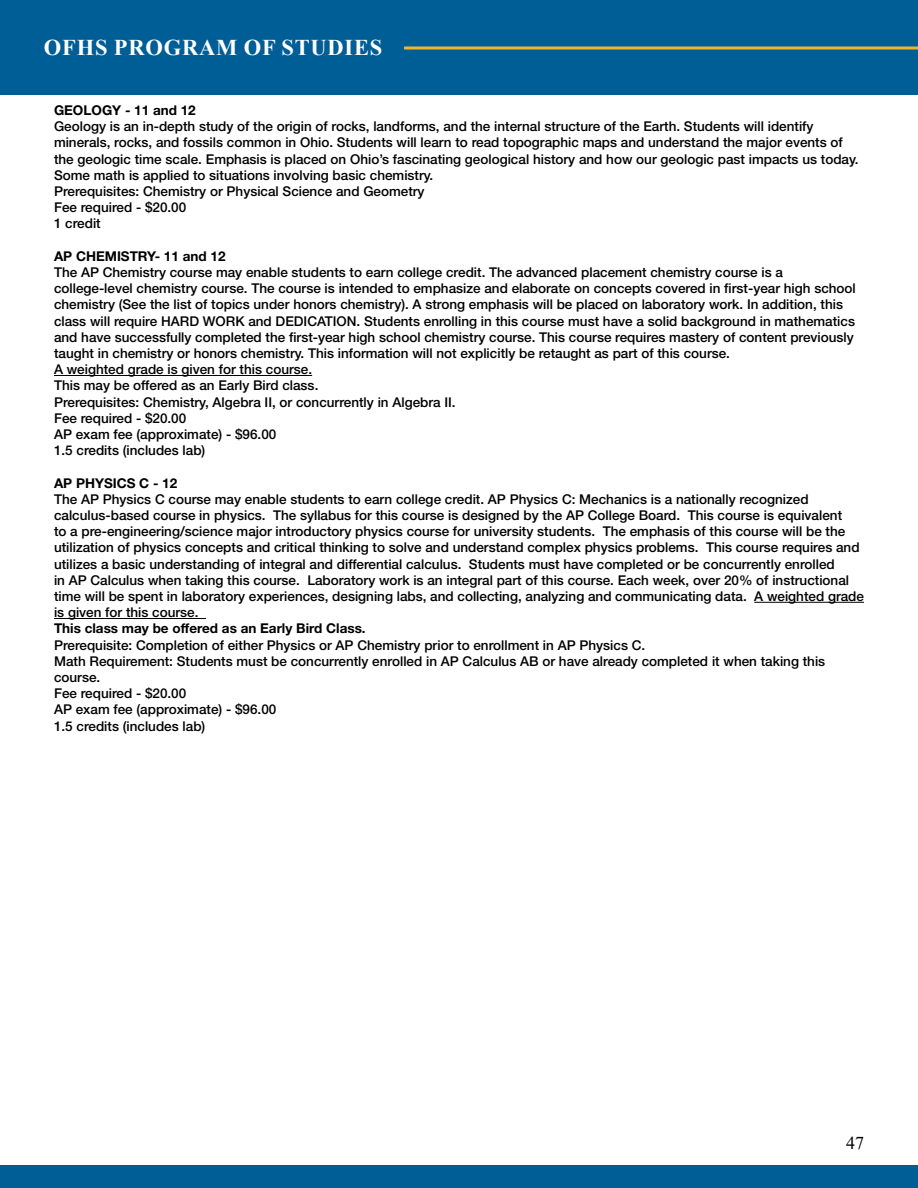
<style>
.page{position:relative;width:918px;height:1188px;background:#fff}
.page>*{position:absolute;margin:0;border:0;box-sizing:border-box;transform-origin:0 0}
.t1{font:700 22.5px "Times New Roman";letter-spacing:.035em;color:#fff}
.t2{font:18px "Times New Roman";color:#000}
.t3{font:500 13.5px/16.2px "Helvetica Neue LT Std";color:#000}
.t4{font:700 13.5px "Helvetica Neue LT Std";color:#000}
</style>
<div class="page">
<div style="left:0;top:0;width:918px;height:94px;background:#005e97"></div>
<hr style="left:404px;top:47px;width:514px;height:3px;background:#eeb628">
<div style="left:0;top:1165px;width:918px;height:23px;background:#005e97"></div>
<hr style="left:54px;top:375px;width:258px;height:1px;background:#000">
<hr style="left:754px;top:602px;width:110px;height:1px;background:#000">
<hr style="left:54px;top:618px;width:152px;height:1px;background:#000">
<h1 class="t1" style="left:44px;top:31px;width:340px">OFHS PROGRAM OF STUDIES</h1>
<p class="t4" style="left:54px;top:102px;width:143px">GEOLOGY - 11 and 12</p>
<p class="t3" style="left:54px;top:118px;width:806px">Geology is an in-depth study of the origin of rocks, landforms, and the internal structure of the Earth. Students will identify minerals, rocks, and fossils common in Ohio. Students will learn to read topographic maps and understand the major events of the geologic time scale. Emphasis is placed on Ohio’s fascinating geological history and how our geologic past impacts us today.<br>Some math is applied to situations involving basic chemistry.<br>Prerequisites: Chemistry or Physical Science and Geometry<br>Fee required - $20.00<br>1 credit</p>
<p class="t4" style="left:54px;top:248px;width:173px">AP CHEMISTRY- 11 and 12</p>
<p class="t3" style="left:54px;top:264px;width:803px">The AP Chemistry course may enable students to earn college credit. The advanced placement chemistry course is a college-level chemistry course. The course is intended to emphasize and elaborate on concepts covered in first-year high school chemistry (See the list of topics under honors chemistry). A strong emphasis will be placed on laboratory work. In addition, this class will require HARD WORK and DEDICATION. Students enrolling in this course must have a solid background in mathematics and have successfully completed the first-year high school chemistry course. This course requires mastery of content previously taught in chemistry or honors chemistry. This information will not explicitly be retaught as part of this course.<br>A weighted grade is given for this course.<br>This may be offered as an Early Bird class.<br>Prerequisites: Chemistry, Algebra II, or concurrently in Algebra II.<br>Fee required - $20.00<br>AP exam fee (approximate) - $96.00<br>1.5 credits (includes lab)</p>
<p class="t4" style="left:54px;top:474px;width:125px">AP PHYSICS C - 12</p>
<p class="t3" style="left:54px;top:491px;width:812px">The AP Physics C course may enable students to earn college credit. AP Physics C: Mechanics is a nationally recognized calculus-based course in physics. The syllabus for this course is designed by the AP College Board. This course is equivalent<br>to a pre-engineering/science major introductory physics course for university students. The emphasis of this course will be the utilization of physics concepts and critical thinking to solve and understand complex physics problems. This course requires and utilizes a basic understanding of integral and differential calculus. Students must have completed or be concurrently enrolled<br>in AP Calculus when taking this course. Laboratory work is an integral part of this course. Each week, over 20% of instructional time will be spent in laboratory experiences, designing labs, and collecting, analyzing and communicating data. A weighted grade is given for this course.</p>
<p class="t4" style="left:54px;top:620px;width:313px">This class may be offered as an Early Bird Class.</p>
<p class="t3" style="left:54px;top:637px;width:773px">Prerequisite: Completion of either Physics or AP Chemistry prior to enrollment in AP Physics C.<br>Math Requirement: Students must be concurrently enrolled in AP Calculus AB or have already completed it when taking this course.<br>Fee required - $20.00<br>AP exam fee (approximate) - $96.00<br>1.5 credits (includes lab)</p>
<h2 class="t2" style="left:846px;top:1130px;width:19px">47</h2>
</div>
